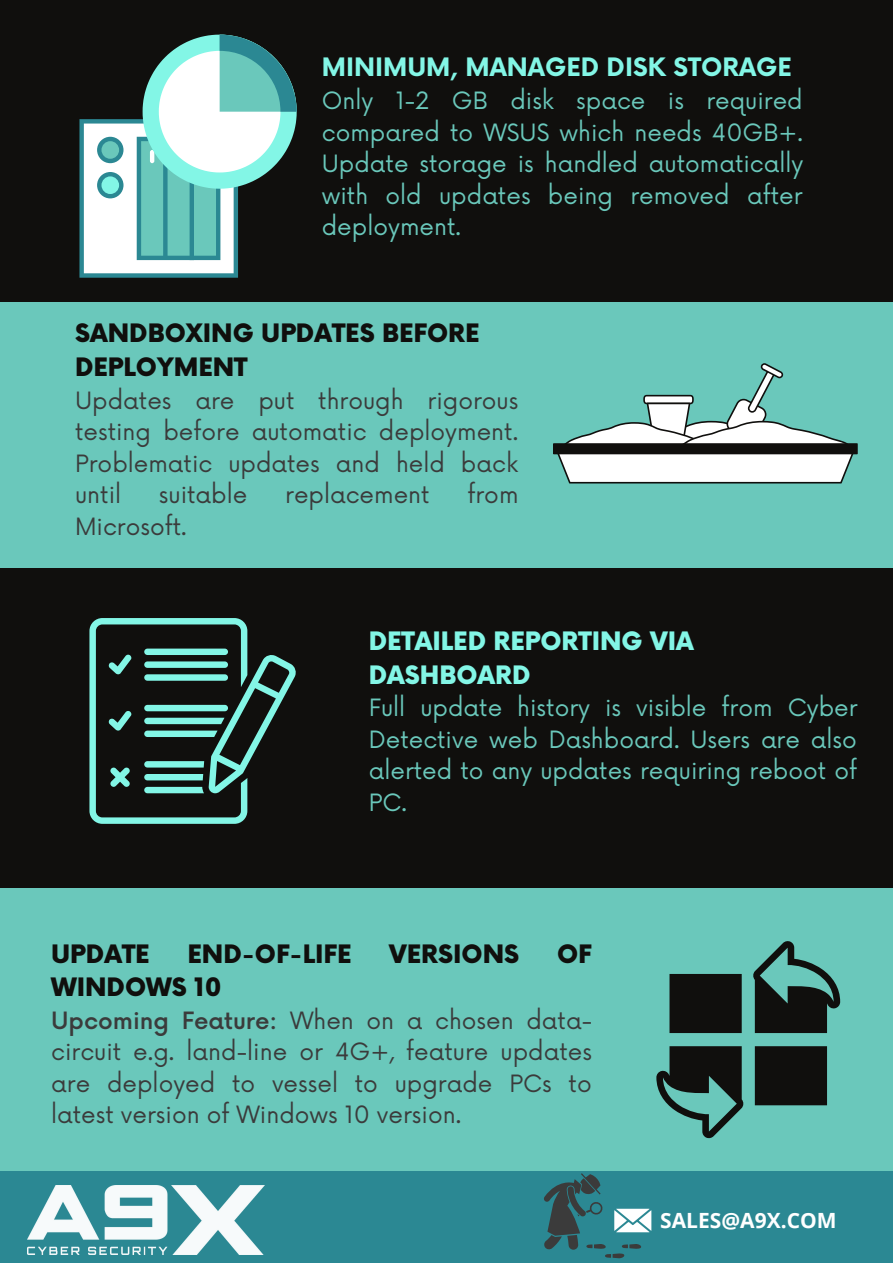
<style>
.page{position:relative;width:893px;height:1264px;background:#fff}
.page>*{position:absolute;margin:0;border:0;box-sizing:border-box;transform-origin:0 0}
.t1{font:900 24.75px/33.8px "Now";color:#100f0d}
.t2{font:900 24.75px/33.8px "Now";color:#83f6e6}
.t3{font:700 24.75px "Now";color:#83f6e6}
.t4{font:23.25px/31.5px "Now";color:#3b3b3b;text-align:justify}
.t5{font:23.25px/31.5px "Now";color:#6ac8bb;text-align:justify}
.t6{font:700 21px "Open Sans";color:#fff}
.s1{font-weight:500}
</style>
<div class="page">
<div style="left:0;top:0;width:892px;height:1262px;background:#100f0d"></div>
<div style="left:0;top:888px;width:892px;height:283px;background:#6ac8bb"></div>
<div style="left:0;top:302px;width:892px;height:265px;background:#6ac8bb"></div>
<div style="left:0;top:1171px;width:892px;height:91px;background:#2b8893"></div>
<svg style="left:79px;top:35px;width:218px;height:243px"></svg>
<svg style="left:553px;top:363px;width:304px;height:120px"></svg>
<svg style="left:656px;top:941px;width:184px;height:197px"></svg>
<img style="left:27px;top:1185px;width:237px;height:69px">
<svg style="left:89px;top:618px;width:207px;height:205px"></svg>
<svg style="left:544px;top:1173px;width:107px;height:85px"></svg>
<p class="t3" style="left:322px;top:54px;width:471px">MINIMUM, MANAGED DISK STORAGE</p>
<p class="t5" style="left:322px;top:86px;width:483px">Only 1-2 GB disk space is required compared to WSUS which needs 40GB+.<br>Update storage is handled automatically with old updates being removed after deployment.</p>
<p class="t1" style="left:75px;top:318px;width:406px">SANDBOXING UPDATES BEFORE<br>DEPLOYMENT</p>
<p class="t4" style="left:75px;top:386px;width:444px">Updates are put through rigorous testing before automatic deployment.<br>Problematic updates and held back until</p>
<p class="t4" style="left:159px;top:480px;width:90px">suitable</p>
<p class="t4" style="left:285px;top:480px;width:146px">replacement</p>
<p class="t4" style="left:467px;top:480px;width:53px">from</p>
<p class="t4" style="left:75px;top:511px;width:113px">Microsoft.</p>
<p class="t2" style="left:369px;top:625px;width:326px">DETAILED REPORTING VIA<br>DASHBOARD</p>
<p class="t5" style="left:369px;top:693px;width:490px">Full update history is visible from Cyber Detective web Dashboard. Users are also alerted to any updates requiring reboot of PC.</p>
<p class="t1" style="left:51px;top:938px;width:100px">UPDATE</p>
<p class="t1" style="left:187px;top:938px;width:165px">END-OF-LIFE</p>
<p class="t1" style="left:389px;top:938px;width:131px">VERSIONS</p>
<p class="t1" style="left:557px;top:938px;width:36px">OF</p>
<p class="t1" style="left:51px;top:972px;width:172px">WINDOWS 10</p>
<p class="t4" style="left:51px;top:1005px;width:542px"><span class="s1">Upcoming Feature:</span> When on a chosen data&shy;circuit e.g. land-line or 4G+, feature updates are deployed to vessel to upgrade PCs to latest version of Windows 10 version.</p>
<p class="t6" style="left:660px;top:1205px;width:178px">SALES@A9X.COM</p>
</div>
